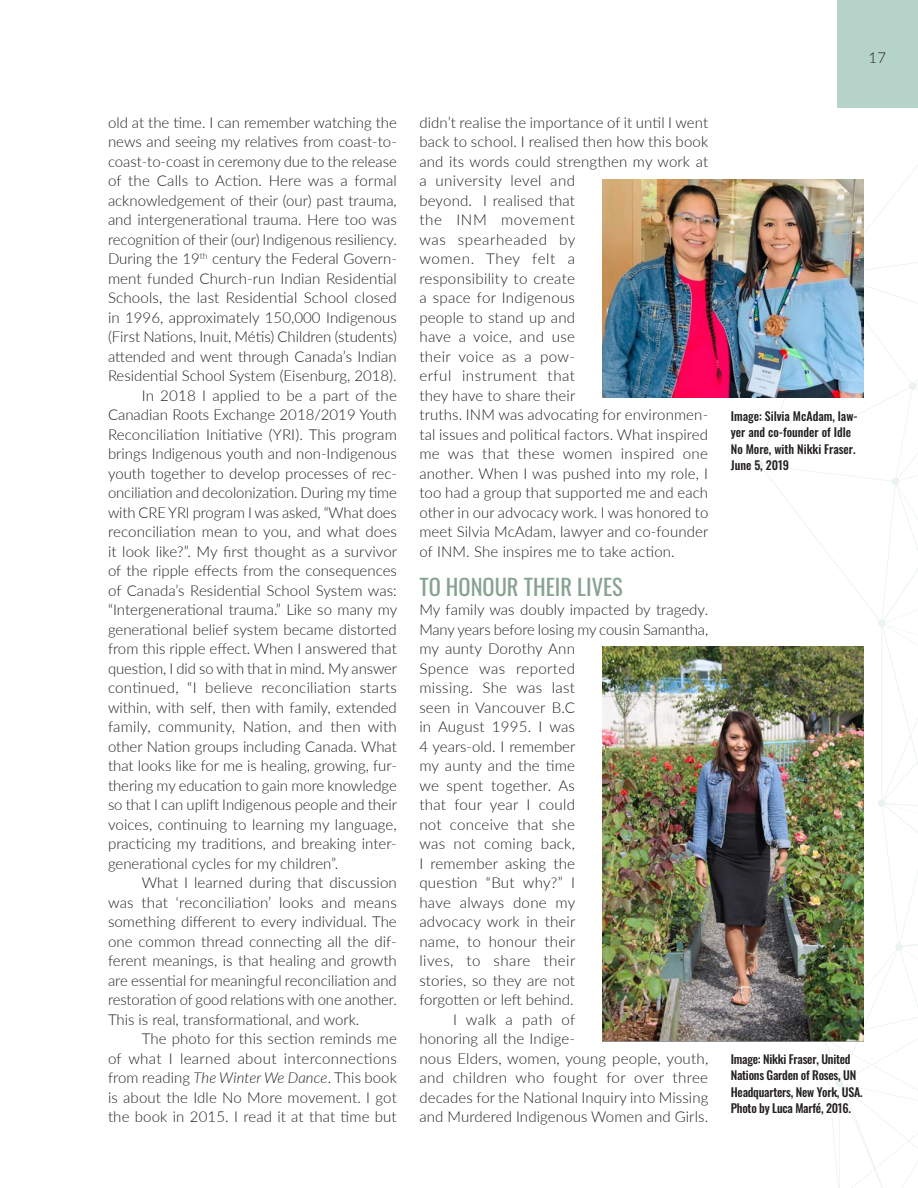
<style>
.page{position:relative;width:918px;height:1188px;background:#fff}
.page>*{position:absolute;margin:0;border:0;box-sizing:border-box;transform-origin:0 0}
.Article_Heading_1{font:22.5px "Oswald";color:#85a390}
.Main_Body{font:300 15px/19.5px "Lato";letter-spacing:.01em;color:#231f20;text-align:justify}
.Main_Body_-_No_Inden{font:300 15px/19.5px "Lato";letter-spacing:.005em;color:#231f20}
.Image_Caption_-_Alig{font:500 12px/16.5px "Oswald";letter-spacing:-.02em;color:#231f20}
.Image_Caption_-_Alig-2{font:500 12px/16.5px "Oswald";color:#231f20}
.s1{font-style:italic}
</style>
<div class="page">
<svg style="left:756px;top:165px;width:162px;height:1023px"></svg>
<div style="left:837px;top:0;width:81px;height:108px;background:#b6d3c9"></div>
<img style="left:602px;top:179px;width:262px;height:219px">
<img style="left:602px;top:646px;width:261px;height:396px">
<p class="Main_Body_-_No_Inden" style="left:108px;top:112px;width:290px;text-align:justify">old at the time. I can remember watching the news and seeing my relatives from coast-to&shy;coast-to-coast in ceremony due to the release of the Calls to Action. Here was a formal acknowledgement of their (our) past trauma, and intergenerational trauma. Here too was recognition of their (our) Indigenous resiliency.<br>During the 19<sup>th</sup> century the Federal Govern&shy;ment funded Church-run Indian Residential Schools, the last Residential School closed in 1996, approximately 150,000 Indigenous (First Nations, Inuit, Métis) Children (students) attended and went through Canada’s Indian Residential School System (Eisenburg, 2018).</p>
<p class="Main_Body" style="left:108px;top:385px;width:291px;text-indent:34px">In 2018 I applied to be a part of the Canadian Roots Exchange 2018/2019 Youth Reconciliation Initiative (YRI). This program brings Indigenous youth and non-Indigenous youth together to develop processes of rec&shy;onciliation and decolonization. During my time with CRE YRI program I was asked, “What does reconciliation mean to you, and what does it look like?”. My first thought as a survivor of the ripple effects from the consequences of Canada’s Residential School System was: “Intergenerational trauma.” Like so many my generational belief system became distorted from this ripple effect. When I answered that question, I did so with that in mind. My answer continued, “I believe reconciliation starts within, with self, then with family, extended family, community, Nation, and then with other Nation groups including Canada. What that looks like for me is healing, growing, fur&shy;thering my education to gain more knowledge so that I can uplift Indigenous people and their voices, continuing to learning my language, practicing my traditions, and breaking inter&shy;generational cycles for my children”.</p>
<p class="Main_Body" style="left:108px;top:872px;width:290px;text-indent:34px">What I learned during that discussion was that ‘reconciliation’ looks and means something different to every individual. The one common thread connecting all the dif&shy;ferent meanings, is that healing and growth are essential for meaningful reconciliation and restoration of good relations with one another.<br>This is real, transformational, and work.</p>
<p class="Main_Body" style="left:108px;top:1028px;width:290px;text-indent:34px">The photo for this section reminds me of what I learned about interconnections from reading <span class="s1">The Winter We Dance</span>. This book is about the Idle No More movement. I got the book in 2015. I read it at that time but</p>
<p class="Main_Body" style="left:419px;top:112px;width:291px;text-align:left">didn’t realise the importance of it until I went back to school. I realised then how this book and its words could strengthen my work at a university level and<br>beyond. I realised that<br>the INM movement<br>was spearheaded by<br>women. They felt a<br>responsibility to create<br>a space for Indigenous<br>people to stand up and<br>have a voice, and use<br>their voice as a pow-<br>erful instrument that<br>they have to share their<br>truths. INM was advocating for environmen&shy;tal issues and political factors. What inspired me was that these women inspired one another. When I was pushed into my role, I too had a group that supported me and each other in our advocacy work. I was honored to meet Silvia McAdam, lawyer and co-founder of INM. She inspires me to take action.</p>
<p class="Article_Heading_1" style="left:419px;top:566px;width:205px">TO HONOUR THEIR LIVES</p>
<p class="Main_Body_-_No_Inden" style="left:419px;top:599px;width:290px">My family was doubly impacted by tragedy.<br>Many years before losing my cousin Samantha, my aunty Dorothy Ann<br>Spence was reported<br>missing. She was last<br>seen in Vancouver B.C<br>in August 1995. I was<br>4 years-old. I remember<br>my aunty and the time<br>we spent together. As<br>that four year I could<br>not conceive that she<br>was not coming back,<br>I remember asking the<br>question “But why?” I<br>have always done my<br>advocacy work in their<br>name, to honour their<br>lives, to share their<br>stories, so they are not<br>forgotten or left behind.</p>
<p class="Main_Body" style="left:419px;top:1009px;width:290px;text-align:left;text-indent:34px">I walk a path of<br>honoring all the Indige-<br>nous Elders, women, young people, youth, and children who fought for over three decades for the National Inquiry into Missing and Murdered Indigenous Women and Girls.</p>
<p class="Main_Body" style="left:869px;top:47px;width:19px">17</p>
<p class="Image_Caption_-_Alig-2" style="left:731px;top:408px;width:128px">Image: Silvia McAdam, law&shy;yer and co-founder of Idle<br>No More, with Nikki Fraser.<br>June 5, 2019</p>
<p class="Image_Caption_-_Alig" style="left:731px;top:1051px;width:134px">Image: Nikki Fraser, United<br>Nations Garden of Roses, UN<br>Headquarters, New York, USA.<br>Photo by Luca Marfé, 2016.</p>
</div>
